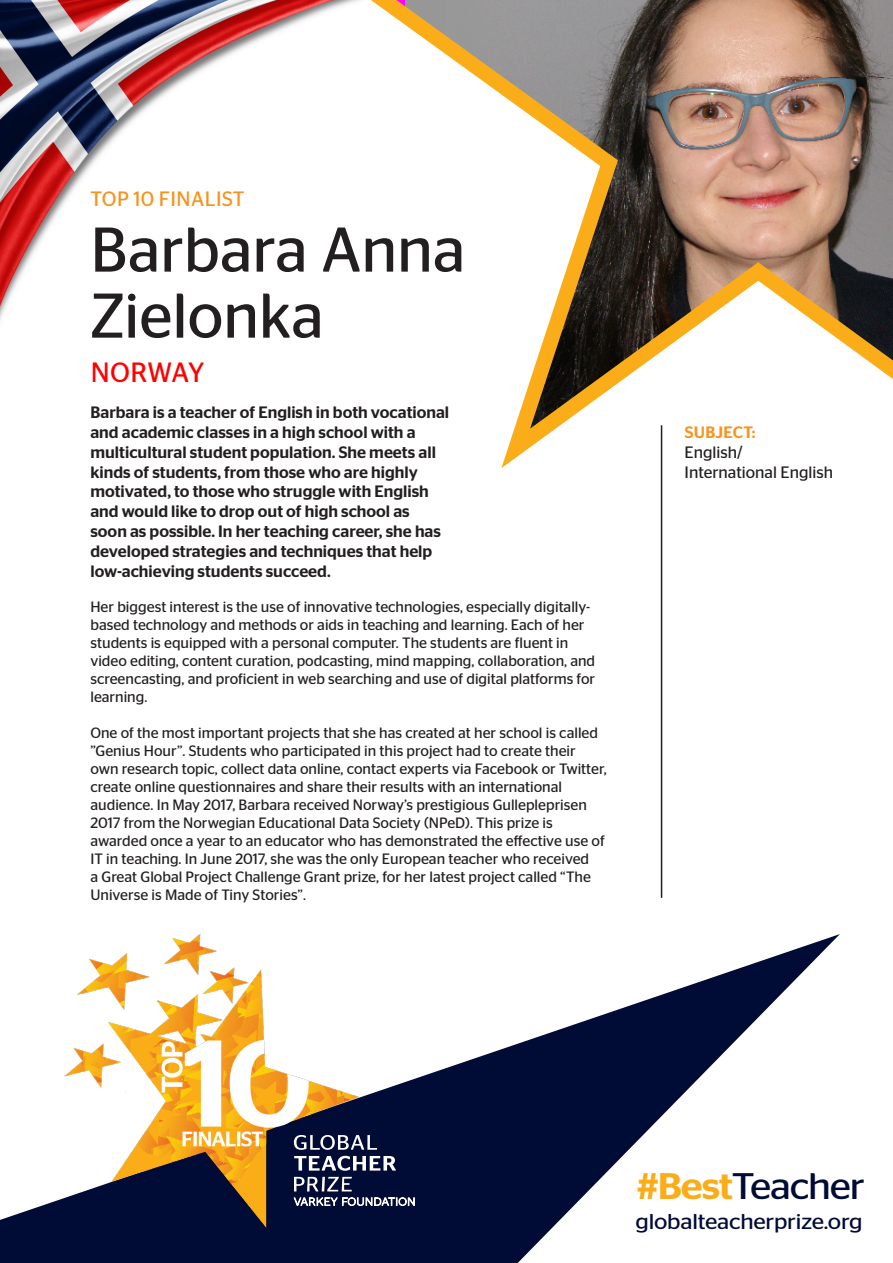
<style>
.page{position:relative;width:893px;height:1263px;background:#fff}
.page>*{position:absolute;margin:0;border:0;box-sizing:border-box;transform-origin:0 0}
.t1{font:63px/66px "Stag Sans";color:#231f20}
.t2{font:36.9px "Stag Sans";letter-spacing:-.03em;color:#000b36;scale:1.09 1}
.t3{font:27.9px "Stag Sans";letter-spacing:.005em;color:#f00}
.t4{font:21.45px "Stag Sans";letter-spacing:-.01em;color:#000b36;scale:1.09 1}
.t5{font:20.7px "Stag Sans";letter-spacing:.02em;color:#f7931d}
.t6{font:500 16.5px/19.8px "Stag Sans";color:#231f20}
.t7{font:16.5px/19.8px "Stag Sans";color:#231f20}
.t8{font:500 16.5px "Stag Sans";letter-spacing:.02em;color:#f7931d}
.t9{font:15px/18px "Stag Sans";color:#231f20}
.s1{font-weight:500;color:#faad19}
</style>
<div class="page">
<svg style="left:0;top:934px;width:840px;height:329px"></svg>
<svg style="left:371px;top:0;width:522px;height:488px"></svg>
<img style="left:0;top:0;width:360px;height:320px">
<hr style="left:661px;top:425px;width:1px;height:473px;background:#231f20">
<img style="left:64px;top:934px;width:309px;height:294px">
<svg style="left:294px;top:1135px;width:83px;height:15px"></svg>
<svg style="left:294px;top:1156px;width:102px;height:15px"></svg>
<svg style="left:293px;top:1177px;width:122px;height:31px;background:#384162"></svg>
<h3 class="t5" style="left:91px;top:187px;width:156px">TOP 10 FINALIST</h3>
<h1 class="t1" style="left:90px;top:216px;width:376px">Barbara Anna<br>Zielonka</h1>
<h3 class="t3" style="left:91px;top:356px;width:115px">NORWAY</h3>
<p class="t6" style="left:90px;top:402px;width:360px">Barbara is a teacher of English in both vocational and academic classes in a high school with a multicultural student population. She meets all kinds of students, from those who are highly motivated, to those who struggle with English and would like to drop out of high school as soon as possible. In her teaching career, she has developed strategies and techniques that help low-achieving students succeed.</p>
<p class="t9" style="left:90px;top:598px;width:506px">Her biggest interest is the use of innovative technologies, especially digitally&shy;based technology and methods or aids in teaching and learning. Each of her students is equipped with a personal computer. The students are fluent in video editing, content curation, podcasting, mind mapping, collaboration, and screencasting, and proficient in web searching and use of digital platforms for learning.</p>
<p class="t9" style="left:90px;top:724px;width:518px">One of the most important projects that she has created at her school is called ”Genius Hour”. Students who participated in this project had to create their own research topic, collect data online, contact experts via Facebook or Twitter, create online questionnaires and share their results with an international audience. In May 2017, Barbara received Norway’s prestigious Gullepleprisen 2017 from the Norwegian Educational Data Society (NPeD). This prize is awarded once a year to an educator who has demonstrated the effective use of IT in teaching. In June 2017, she was the only European teacher who received<br>a Great Global Project Challenge Grant prize, for her latest project called “The Universe is Made of Tiny Stories”.</p>
<p class="t8" style="left:685px;top:423px;width:72px">SUBJECT:</p>
<p class="t7" style="left:685px;top:442px;width:150px">English/<br>International English</p>
<h2 class="t2" style="left:637px;top:1165px;width:211px"><span class="s1">#Best</span>Teacher</h2>
<h3 class="t4" style="left:636px;top:1209px;width:210px">globalteacherprize.org</h3>
</div>
